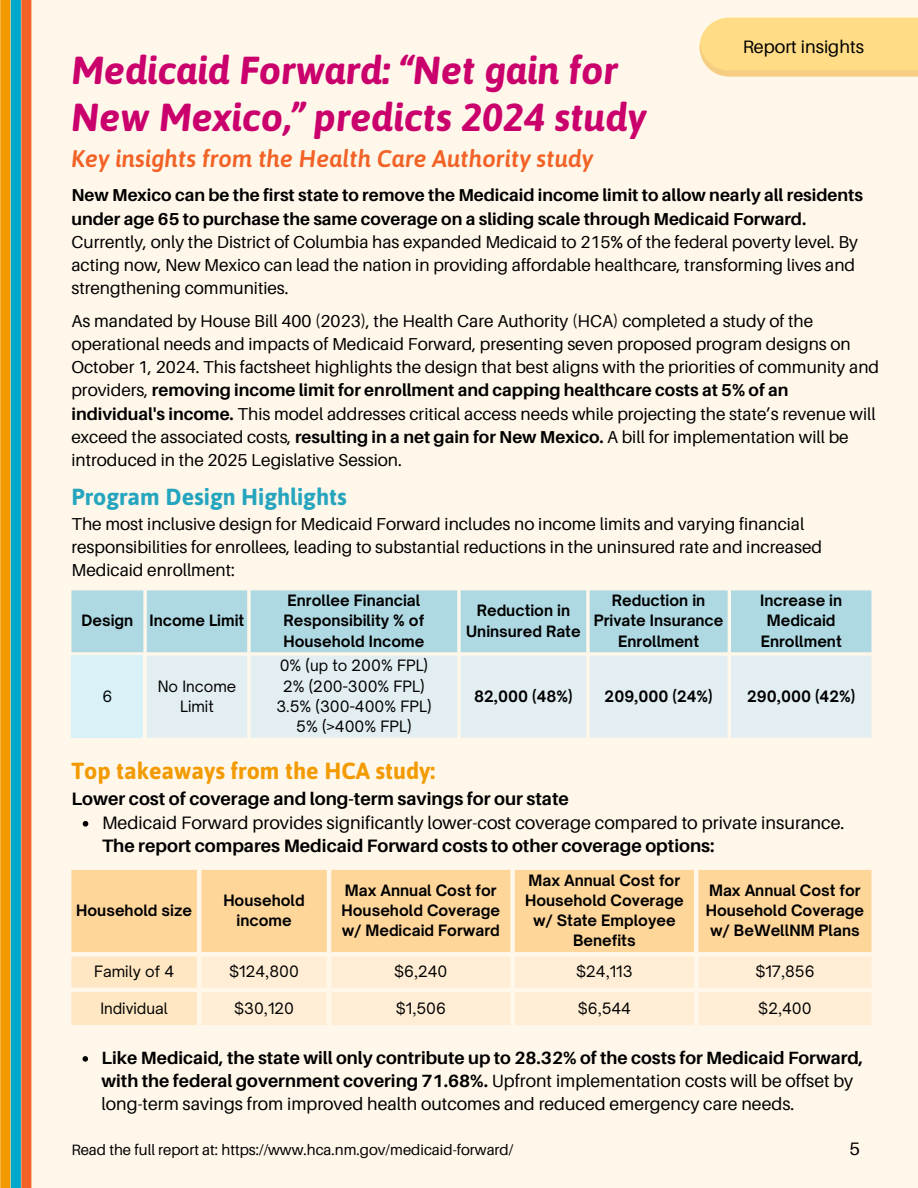
<style>
.page{position:relative;width:918px;height:1188px;background:#fff7ea}
.page>*{position:absolute;margin:0;border:0;box-sizing:border-box;transform-origin:0 0}
.t1{font:italic 700 39px/46.8px "Asap";color:#ca006c}
.t2{font:italic 600 24px "Asap";color:#f26226}
.t3{font:700 23.25px "Asap";color:#f39a00}
.t4{font:700 23.25px "Asap";color:#26a5bf}
.t5{font:18px/23.7px "Aileron";color:#000}
.t6{font:700 18px "Aileron";color:#000}
.t7{font:700 17.7px/23.2px "Aileron";color:#000}
.t8{font:17.25px/23.1px "Aileron";color:#000}
.t9{font:700 15px/20.2px "Open Sauce One";color:#000;text-align:center}
.t10{font:15px/20.2px "Open Sauce One";color:#000;text-align:center}
.t11{font:15px "Aileron";color:#000}
.s1{font-weight:700}
.s2{font-weight:400}
</style>
<div class="page">
<div style="left:0;top:0;width:10px;height:1188px;background:#f39a00"></div>
<div style="left:21px;top:0;width:10px;height:1188px;background:#f26226"></div>
<div style="left:11px;top:0;width:10px;height:1188px;background:#00a9cc"></div>
<div style="left:71px;top:590px;width:800px;height:62px;background:#aed9e3"></div>
<div style="left:71px;top:656px;width:72px;height:82px;background:#d8f2f7"></div>
<div style="left:147px;top:656px;width:724px;height:82px;background:#e3eef2"></div>
<svg style="left:83px;top:821px;width:5px;height:6px"></svg>
<svg style="left:71px;top:870px;width:800px;height:82px;fill:#ffd699"></svg>
<svg style="left:71px;top:957px;width:126px;height:68px"></svg>
<svg style="left:201px;top:957px;width:670px;height:68px;fill:#ffeed5"></svg>
<svg style="left:699px;top:18px;width:219px;height:59px"></svg>
<svg style="left:83px;top:1056px;width:5px;height:6px"></svg>
<p class="t1" style="left:71px;top:47px;width:577px">Medicaid Forward: “Net gain for<br>New Mexico,” predicts 2024 study</p>
<p class="t2" style="left:71px;top:144px;width:523px">Key insights from the Health Care Authority study</p>
<p class="t5" style="left:743px;top:34px;width:123px">Report insights</p>
<h1 class="t8" style="left:71px;top:184px;width:793px"><span class="s1">New Mexico can be the first state to remove the Medicaid income limit to allow nearly all residents under age 65 to purchase the same coverage on a sliding scale through Medicaid Forward.<br></span>Currently, only the District of Columbia has expanded Medicaid to 215% of the federal poverty level. By acting now, New Mexico can lead the nation in providing affordable healthcare, transforming lives and strengthening communities.</h1>
<h2 class="t8" style="left:71px;top:309px;width:809px">As mandated by House Bill 400 (2023), the Health Care Authority (HCA) completed a study of the operational needs and impacts of Medicaid Forward, presenting seven proposed program designs on October 1, 2024. This factsheet highlights the design that best aligns with the priorities of community and providers, <span class="s1">removing income limit for enrollment and capping healthcare costs at 5% of an individual's income.</span> This model addresses critical access needs while projecting the state’s revenue will exceed the associated costs, <span class="s1">resulting in a net gain for New Mexico.</span> A bill for implementation will be introduced in the 2025 Legislative Session.</h2>
<p class="t4" style="left:71px;top:483px;width:277px">Program Design Highlights</p>
<p class="t8" style="left:71px;top:512px;width:752px">The most inclusive design for Medicaid Forward includes no income limits and varying financial responsibilities for enrollees, leading to substantial reductions in the uninsured rate and increased<br>Medicaid enrollment:</p>
<h4 class="t9" style="left:82px;top:611px;width:53px">Design</h4>
<h4 class="t9" style="left:150px;top:611px;width:96px">Income Limit</h4>
<h4 class="t9" style="left:283px;top:590px;width:142px;text-align:left">Enrollee Financial<br>Responsibility % of<br>Household Income</h4>
<h4 class="t9" style="left:466px;top:600px;width:116px">Reduction in<br>Uninsured Rate</h4>
<p class="t9" style="left:594px;top:590px;width:131px">Reduction in<br>Private Insurance<br>Enrollment</p>
<p class="t9" style="left:760px;top:590px;width:84px">Increase in<br>Medicaid<br>Enrollment</p>
<p class="t10" style="left:102px;top:686px;width:11px">6</p>
<p class="t10" style="left:158px;top:676px;width:80px">No Income<br>Limit</p>
<p class="t10" style="left:280px;top:656px;width:150px">0% (up to 200% FPL)</p>
<p class="t10" style="left:283px;top:676px;width:143px">2% (200-300% FPL)</p>
<p class="t10" style="left:276px;top:696px;width:157px">3.5% (300-400% FPL)</p>
<p class="t10" style="left:296px;top:716px;width:117px">5% (&gt;400% FPL)</p>
<p class="t9" style="left:474px;top:686px;width:100px">82,000 (48%)</p>
<p class="t9" style="left:605px;top:686px;width:110px">209,000 (24%)</p>
<p class="t9" style="left:747px;top:686px;width:110px">290,000 (42%)</p>
<p class="t3" style="left:71px;top:758px;width:365px">Top takeaways from the HCA study:</p>
<p class="t6" style="left:71px;top:788px;width:499px">Lower cost of coverage and long-term savings for our state</p>
<p class="t5" style="left:102px;top:810px;width:744px">Medicaid Forward provides significantly lower-cost coverage compared to private insurance.<br><span class="s1">The report compares Medicaid Forward costs to other coverage options:</span></p>
<h3 class="t9" style="left:76px;top:900px;width:117px">Household size</h3>
<p class="t9" style="left:223px;top:890px;width:83px">Household income</p>
<p class="t9" style="left:342px;top:880px;width:160px;text-align:left">Max Annual Cost for<br>Household Coverage w/ Medicaid Forward</p>
<p class="t9" style="left:525px;top:870px;width:160px">Max Annual Cost for<br>Household Coverage w/ State Employee<br>Benefits</p>
<p class="t9" style="left:706px;top:880px;width:160px;text-align:left">Max Annual Cost for<br>Household Coverage w/ BeWellNM Plans</p>
<p class="t10" style="left:94px;top:961px;width:81px">Family of 4</p>
<p class="t10" style="left:229px;top:961px;width:71px">$124,800</p>
<p class="t10" style="left:394px;top:961px;width:55px">$6,240</p>
<p class="t10" style="left:576px;top:961px;width:58px">$24,113</p>
<p class="t10" style="left:755px;top:961px;width:61px">$17,856</p>
<p class="t10" style="left:100px;top:998px;width:69px">Individual</p>
<p class="t10" style="left:234px;top:998px;width:61px">$30,120</p>
<p class="t10" style="left:396px;top:998px;width:52px">$1,506</p>
<p class="t10" style="left:578px;top:998px;width:55px">$6,544</p>
<p class="t10" style="left:758px;top:998px;width:55px">$2,400</p>
<p class="t7" style="left:102px;top:1046px;width:763px">Like Medicaid, the state will only contribute up to 28.32% of the costs for Medicaid Forward, with the federal government covering 71.68%. <span class="s2">Upfront implementation costs will be offset by long-term savings from improved health outcomes and reduced emergency care needs.</span></p>
<p class="t11" style="left:71px;top:1140px;width:443px">Read the full report at: https://www.hca.nm.gov/medicaid-forward/</p>
<p class="t5" style="left:849px;top:1137px;width:12px">5</p>
</div>
